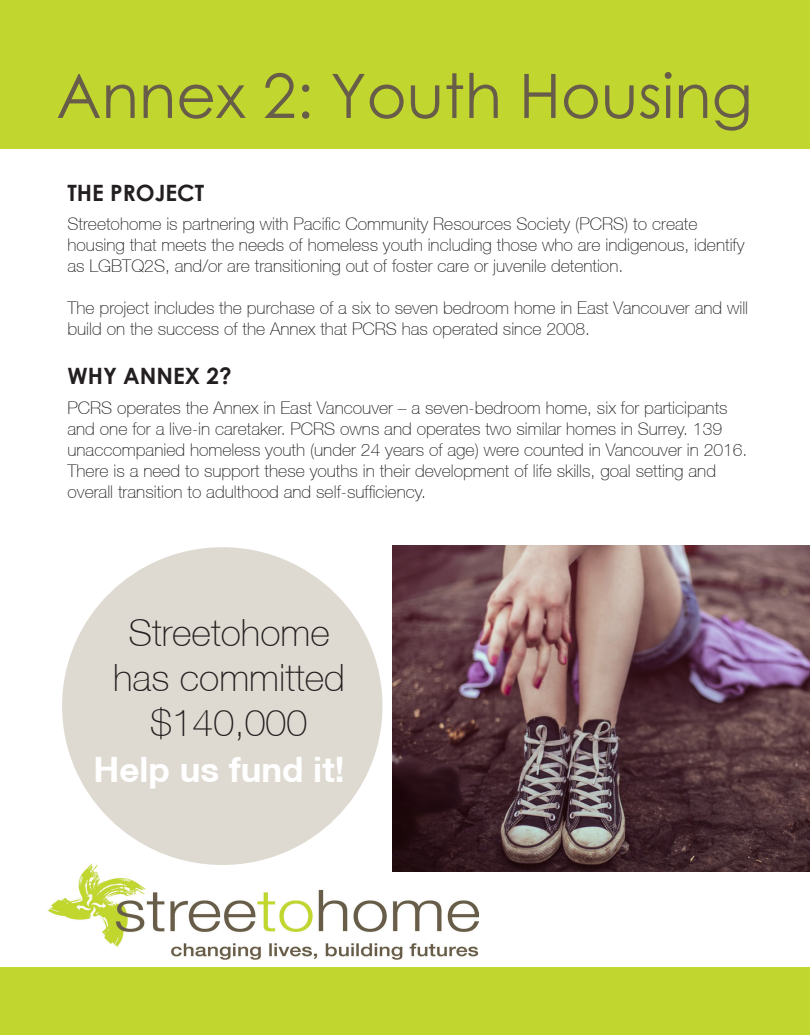
<style>
.page{position:relative;width:810px;height:1035px;background:#fff}
.page>*{position:absolute;margin:0;border:0;box-sizing:border-box;transform-origin:0 0}
.t1{font:61.25px "Century Gothic";color:#685d49}
.t2{font:100 37.5px/45px "Helvetica Neue CE";color:#231f20;text-align:center}
.t3{font:700 35px "Helvetica Neue CE";color:#fff}
.t4{font:700 22.5px "Century Gothic";color:#231f20}
.t5{font:100 17.5px/21px "Helvetica Neue CE";color:#231f20}
</style>
<div class="page">
<div style="left:0;top:0;width:810px;height:148px;background:#c1d72f"></div>
<img style="left:48px;top:863px;width:430px;height:96px">
<div style="left:62px;top:547px;width:320px;height:318px;background:#dedad1;border-radius:50%"></div>
<div style="left:0;top:968px;width:810px;height:67px;background:#c1d72f"></div>
<img style="left:392px;top:545px;width:418px;height:327px">
<p class="t1" style="left:56px;top:53px;width:698px">Annex 2: Youth Housing</p>
<p class="t4" style="left:68px;top:176px;width:138px">THE PROJECT</p>
<p class="t5" style="left:68px;top:214px;width:679px">Streetohome is partnering with Pacific Community Resources Society (PCRS) to create housing that meets the needs of homeless youth including those who are indigenous, identify as LGBTQ2S, and/or are transitioning out of foster care or juvenile detention.</p>
<p class="t5" style="left:68px;top:298px;width:682px">The project includes the purchase of a six to seven bedroom home in East Vancouver and will build on the success of the Annex that PCRS has operated since 2008.</p>
<p class="t4" style="left:68px;top:358px;width:166px">WHY ANNEX 2?</p>
<p class="t5" style="left:68px;top:398px;width:682px">PCRS operates the Annex in East Vancouver – a seven-bedroom home, six for participants and one for a live-in caretaker. PCRS owns and operates two similar homes in Surrey. 139 unaccompanied homeless youth (under 24 years of age) were counted in Vancouver in 2016.<br>There is a need to support these youths in their development of life skills, goal setting and overall transition to adulthood and self-sufficiency.</p>
<p class="t2" style="left:113px;top:610px;width:234px">Streetohome has committed $140,000</p>
<p class="t3" style="left:94px;top:748px;width:252px">Help us fund it!</p>
</div>
